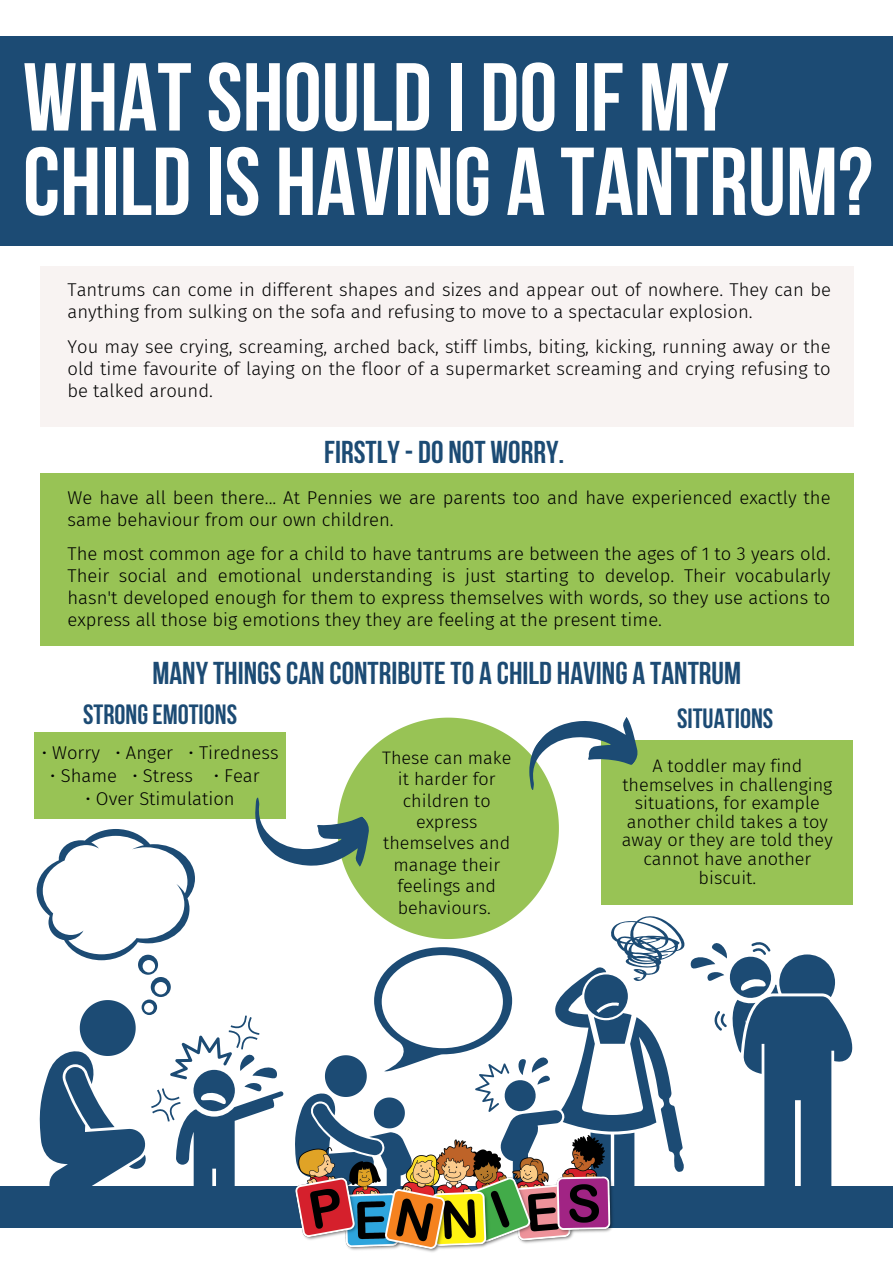
<style>
.page{position:relative;width:893px;height:1263px;background:#fff}
.page>*{position:absolute;margin:0;border:0;box-sizing:border-box;transform-origin:0 0}
.t1{font:700 96.23px/84.4px "Bebas Neue";color:#fff}
.t2{font:700 31.5px "Bebas Neue";color:#1c4b74}
.t3{font:700 27.75px "Bebas Neue";color:#1c4b74}
.t4{font:300 18.45px/22px "Fira Sans";color:#000}
.t5{font:300 18.08px/18.7px "Fira Sans";color:#000;text-align:center}
.t6{font:300 18px/21.4px "Fira Sans";color:#000;text-align:center}
</style>
<div class="page">
<div style="left:0;top:36px;width:893px;height:210px;background:#1c4b74"></div>
<div style="left:0;top:1186px;width:893px;height:41px;background:#1c4b74"></div>
<img style="left:294px;top:1227px;width:321px;height:25px">
<div style="left:40px;top:267px;width:813px;height:160px;background:#f8f3f2"></div>
<div style="left:40px;top:474px;width:813px;height:172px;background:#98c355"></div>
<svg style="left:37px;top:717px;width:816px;height:510px"></svg>
<p class="t1" style="left:23px;top:64px;width:851px">WHATSHOULD I DOIF MY<br>CHILD IS HAVING A TANTRUM?</p>
<p class="t4" style="left:68px;top:279px;width:765px">Tantrums can come in different shapes and sizes and appear out of nowhere. They can be anything from sulking on the sofa and refusing to move to a spectacular explosion.</p>
<p class="t4" style="left:68px;top:336px;width:764px;text-align:justify">You may see crying, screaming, arched back, stiff limbs, biting, kicking, running away or the old time favourite of laying on the floor of a supermarket screaming and crying refusing to be talked around.</p>
<p class="t2" style="left:324px;top:439px;width:242px">FIRSTLY - DO NOT WORRY.</p>
<p class="t4" style="left:68px;top:487px;width:764px">We have all been there... At Pennies we are parents too and have experienced exactly the same behaviour from our own children.</p>
<p class="t4" style="left:68px;top:543px;width:764px;text-align:justify">The most common age for a child to have tantrums are between the ages of 1 to 3 years old.<br>Their social and emotional understanding is just starting to develop. Their vocabularly hasn't developed enough for them to express themselves with words, so they use actions to express all those big emotions they they are feeling at the present time.</p>
<p class="t2" style="left:152px;top:660px;width:590px">MANY THINGS CAN CONTRIBUTETO A CHILD HAVING A TANTRUM</p>
<p class="t3" style="left:83px;top:703px;width:156px">STRONGEMOTIONS</p>
<p class="t3" style="left:677px;top:707px;width:98px">SITUATIONS</p>
<p class="t4" style="left:42px;top:741px;width:238px">• Worry • Anger • Tiredness</p>
<p class="t4" style="left:50px;top:764px;width:211px">• Shame • Stress • Fear</p>
<p class="t4" style="left:85px;top:788px;width:151px">• Over Stimulation</p>
<p class="t6" style="left:382px;top:747px;width:131px">These can make it harder for children to express themselves and manage their feelings and behaviours.</p>
<p class="t5" style="left:622px;top:756px;width:212px">A toddler may find themselves in challenging situations, for example another child takes a toy away or they are told they cannot have another biscuit.</p>
</div>
